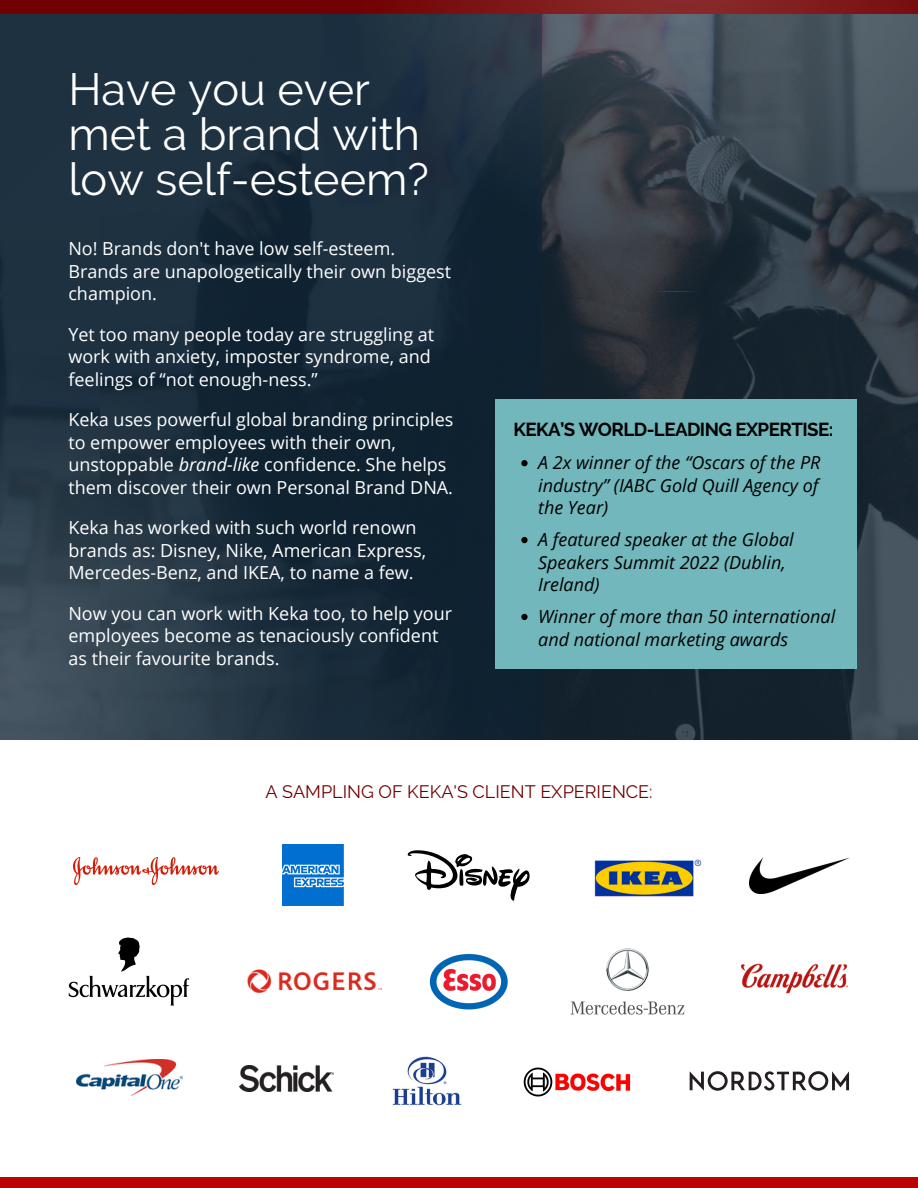
<style>
.page{position:relative;width:918px;height:1188px;background:#fff}
.page>*{position:absolute;margin:0;border:0;box-sizing:border-box;transform-origin:0 0}
.t1{font:45px/45px "Raleway";color:#fff}
.t2{font:700 18.75px "Raleway";letter-spacing:-.03em;color:#000}
.t3{font:18px/22.5px "Open Sans";color:#fff}
.t4{font:italic 18px/22.5px "Open Sans";color:#000}
.t5{font:18px "Raleway";color:#710002}
.s1{font-style:italic}
</style>
<div class="page">
<img style="left:542px;top:291px;width:376px;height:449px">
<div style="left:0;top:0;width:542px;height:740px;background:linear-gradient(to right,#213544,#0f2231)"></div>
<svg style="left:0;top:327px;width:363px;height:413px;background:#213342"></svg>
<div style="left:0;top:0;width:918px;height:14px;background:#710002"></div>
<svg style="left:313px;top:0;width:605px;height:291px;background:#333b46"></svg>
<div style="left:0;top:1170px;width:918px;height:18px;background:#bb0303"></div>
<div style="left:0;top:740px;width:917px;height:437px;background:#fff"></div>
<svg style="left:408px;top:850px;width:122px;height:51px"></svg>
<img style="left:594px;top:859px;width:108px;height:38px">
<img style="left:750px;top:857px;width:100px;height:36px">
<img style="left:68px;top:937px;width:122px;height:68px">
<img style="left:247px;top:969px;width:135px;height:24px">
<img style="left:429px;top:953px;width:79px;height:57px">
<img style="left:570px;top:948px;width:115px;height:67px">
<img style="left:742px;top:963px;width:106px;height:31px">
<img style="left:76px;top:1059px;width:106px;height:36px">
<img style="left:239px;top:1066px;width:95px;height:26px">
<svg style="left:690px;top:1071px;width:159px;height:20px"></svg>
<img style="left:523px;top:1067px;width:108px;height:30px">
<img style="left:392px;top:1056px;width:70px;height:50px">
<img style="left:74px;top:857px;width:145px;height:27px">
<img style="left:282px;top:845px;width:61px;height:61px">
<div style="left:496px;top:400px;width:361px;height:269px;background:#72b7bc"></div>
<svg style="left:521px;top:460px;width:7px;height:6px"></svg>
<svg style="left:521px;top:537px;width:7px;height:6px"></svg>
<svg style="left:521px;top:614px;width:7px;height:6px"></svg>
<h1 class="t1" style="left:68px;top:66px;width:362px">Have you ever met a brand with low self-esteem?</h1>
<p class="t3" style="left:68px;top:237px;width:384px">No! Brands don't have low self-esteem.<br>Brands are unapologetically their own biggest champion.</p>
<p class="t3" style="left:68px;top:323px;width:367px">Yet too many people today are struggling at work with anxiety, imposter syndrome, and feelings of “not enough-ness.”</p>
<p class="t3" style="left:68px;top:408px;width:387px">Keka uses powerful global branding principles to empower employees with their own, unstoppable <span class="s1">brand-like</span> confidence. She helps them discover their own Personal Brand DNA.</p>
<p class="t3" style="left:68px;top:516px;width:359px">Keka has worked with such world renown brands as: Disney, Nike, American Express,<br>Mercedes-Benz, and IKEA, to name a few.</p>
<p class="t3" style="left:68px;top:602px;width:385px">Now you can work with Keka too, to help your employees become as tenaciously confident as their favourite brands.</p>
<p class="t2" style="left:513px;top:418px;width:322px">KEKA’S WORLD-LEADING EXPERTISE:</p>
<p class="t4" style="left:538px;top:451px;width:284px;text-align:justify">A 2x winner of the “Oscars of the PR industry” (IABC Gold Quill Agency of the Year)</p>
<p class="t4" style="left:538px;top:528px;width:257px">A featured speaker at the Global<br>Speakers Summit 2022 (Dublin,<br>Ireland)</p>
<p class="t4" style="left:538px;top:605px;width:299px">Winner of more than 50 international and national marketing awards</p>
<p class="t5" style="left:265px;top:781px;width:389px">A SAMPLING OF KEKA'S CLIENT EXPERIENCE:</p>
</div>
